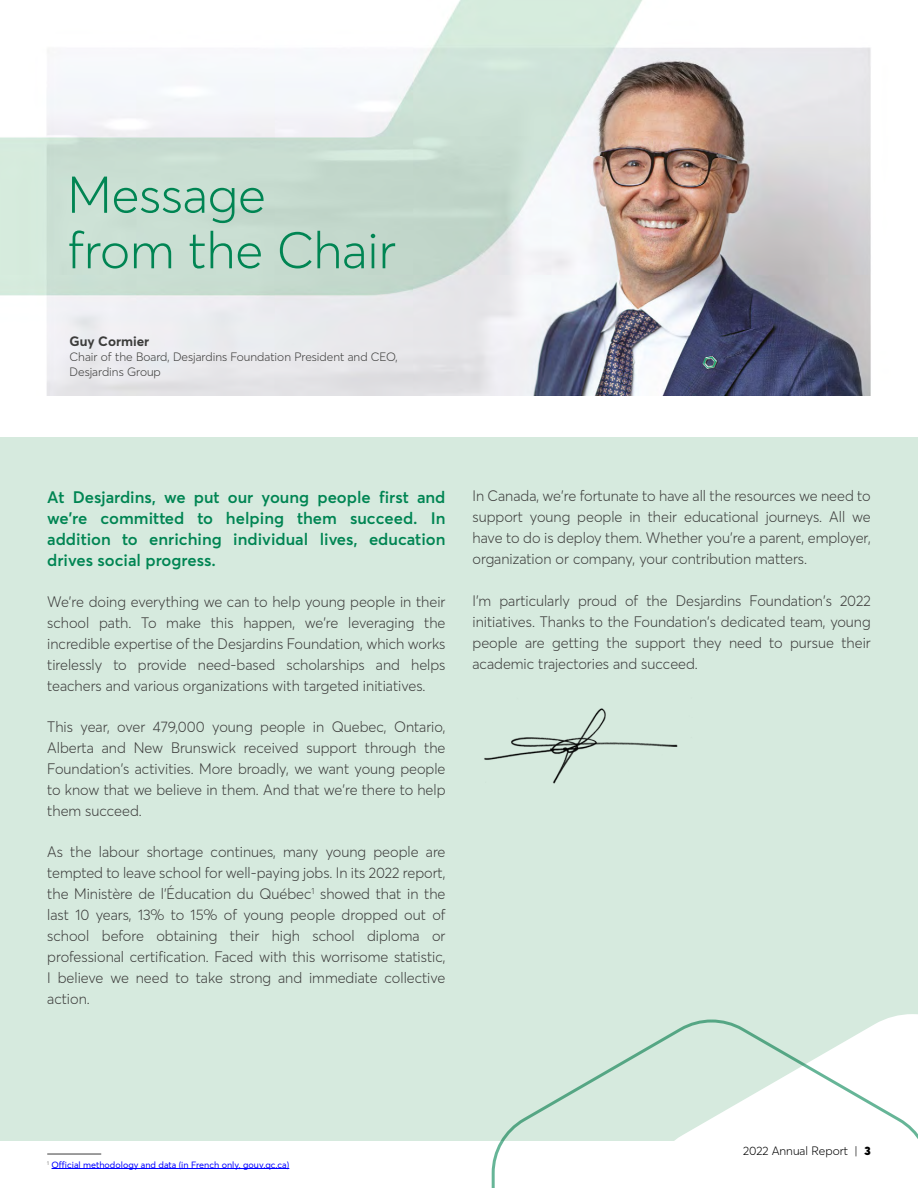
<style>
.page{position:relative;width:918px;height:1188px;background:#fff}
.page>*{position:absolute;margin:0;border:0;box-sizing:border-box;transform-origin:0 0}
.t1{font:300 51px/55.5px "Desjardins Sans";color:#008553}
.t2{font:600 16.5px/21px "Desjardins Sans";color:#008553;text-align:justify}
.t3{font:300 15px/21px "Desjardins Sans";color:#3c3c3b;text-align:justify}
.t4{font:700 13.5px "Desjardins Sans";color:#3c3c3b}
.t5{font:300 12px/15px "Desjardins Sans";color:#3c3c3b}
.t6{font:300 12px "Desjardins Sans";color:#000}
.t7{font:9px "Desjardins Sans";color:#00f}
.s1{font-weight:900}
</style>
<div class="page">
<div style="left:0;top:437px;width:918px;height:704px;background:#d6eade"></div>
<svg style="left:491px;top:1018px;width:427px;height:170px"></svg>
<img style="left:0;top:0;width:871px;height:395px">
<hr style="left:47px;top:1154px;width:54px;height:1px;background:#3c3c3b">
<hr style="left:52px;top:1168px;width:237px;height:1px;background:#00f">
<img style="left:484px;top:708px;width:194px;height:76px">
<h1 class="t1" style="left:68px;top:167px;width:330px">Message<br>from the Chair</h1>
<p class="t4" style="left:70px;top:333px;width:81px">Guy Cormier</p>
<p class="t5" style="left:70px;top:349px;width:330px">Chair of the Board, Desjardins Foundation President and CEO,<br>Desjardins Group</p>
<p class="t2" style="left:47px;top:486px;width:400px">At Desjardins, we put our young people first and we're committed to helping them succeed. In addition to enriching individual lives, education drives social progress.</p>
<p class="t3" style="left:47px;top:591px;width:400px">We're doing everything we can to help young people in their school path. To make this happen, we're leveraging the incredible expertise of the Desjardins Foundation, which works tirelessly to provide need-based scholarships and helps teachers and various organizations with targeted initiatives.</p>
<p class="t3" style="left:47px;top:716px;width:400px">This year, over 479,000 young people in Quebec, Ontario, Alberta and New Brunswick received support through the Foundation's activities. More broadly, we want young people to know that we believe in them. And that we're there to help them succeed.</p>
<p class="t3" style="left:47px;top:841px;width:400px">As the labour shortage continues, many young people are tempted to leave school for well-paying jobs. In its 2022 report, the Ministère de l'Éducation du Québec<sup>1</sup> showed that in the last 10 years, 13% to 15% of young people dropped out of school before obtaining their high school diploma or professional certification. Faced with this worrisome statistic, I believe we need to take strong and immediate collective action.</p>
<p class="t3" style="left:473px;top:486px;width:400px">In Canada, we're fortunate to have all the resources we need to support young people in their educational journeys. All we have to do is deploy them. Whether you're a parent, employer, organization or company, your contribution matters.</p>
<p class="t3" style="left:473px;top:590px;width:400px">I'm particularly proud of the Desjardins Foundation's 2022 initiatives. Thanks to the Foundation's dedicated team, young people are getting the support they need to pursue their academic trajectories and succeed.</p>
<p class="t7" style="left:47px;top:1159px;width:244px"><sup>1</sup> Official methodology and data (in French only, gouv.qc.ca)</p>
<p class="t6" style="left:743px;top:1144px;width:129px">2022 Annual Report | <span class="s1">3</span></p>
</div>
